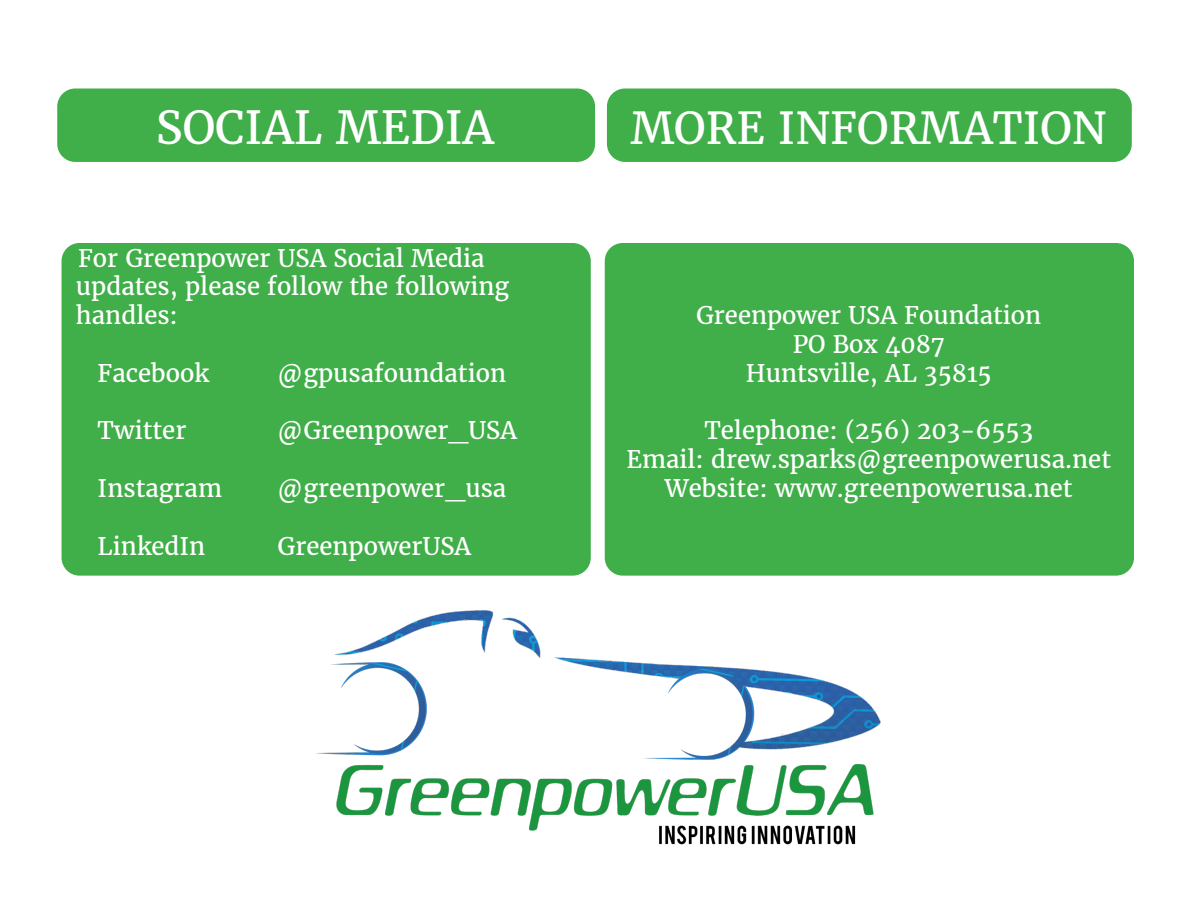
<style>
.page{position:relative;width:1188px;height:918px;background:#fff}
.page>*{position:absolute;margin:0;border:0;box-sizing:border-box;transform-origin:0 0}
.t1{font:45px "Merriweather";color:#fff}
.t2{font:43.5px "Merriweather";color:#fff}
.t3{font:24px "Merriweather";color:#fff}
</style>
<div class="page">
<div style="left:57px;top:88px;width:538px;height:74px;background:#40ae49;border-radius:18px"></div>
<div style="left:62px;top:243px;width:529px;height:333px;background:#40ae49;border-radius:18px"></div>
<div style="left:607px;top:88px;width:525px;height:74px;background:#40ae49;border-radius:18px"></div>
<div style="left:605px;top:243px;width:529px;height:333px;background:#40ae49;border-radius:18px"></div>
<img style="left:316px;top:610px;width:565px;height:235px">
<p class="t1" style="left:156px;top:98px;width:339px">SOCIAL MEDIA</p>
<p class="t3" style="left:78px;top:242px;width:408px">For Greenpower USA Social Media</p>
<p class="t3" style="left:76px;top:271px;width:435px">updates, please follow the following</p>
<p class="t3" style="left:76px;top:299px;width:103px">handles:</p>
<p class="t3" style="left:98px;top:357px;width:113px">Facebook</p>
<p class="t3" style="left:278px;top:357px;width:230px">@gpusafoundation</p>
<p class="t3" style="left:98px;top:415px;width:90px">Twitter</p>
<p class="t3" style="left:278px;top:415px;width:241px">@Greenpower_USA</p>
<p class="t3" style="left:98px;top:472px;width:126px">Instagram</p>
<p class="t3" style="left:278px;top:472px;width:230px">@greenpower_usa</p>
<p class="t3" style="left:98px;top:530px;width:109px">LinkedIn</p>
<p class="t3" style="left:278px;top:530px;width:195px">GreenpowerUSA</p>
<p class="t2" style="left:631px;top:99px;width:477px">MORE INFORMATION</p>
<p class="t3" style="left:696px;top:299px;width:347px">Greenpower USA Foundation</p>
<p class="t3" style="left:793px;top:328px;width:153px">PO Box 4087</p>
<p class="t3" style="left:746px;top:357px;width:247px">Huntsville, AL 35815</p>
<p class="t3" style="left:704px;top:415px;width:330px">Telephone: (256) 203-6553</p>
<p class="t3" style="left:626px;top:443px;width:486px">Email: drew.sparks@greenpowerusa.net</p>
<p class="t3" style="left:665px;top:472px;width:409px">Website: www.greenpowerusa.net</p>
</div>
